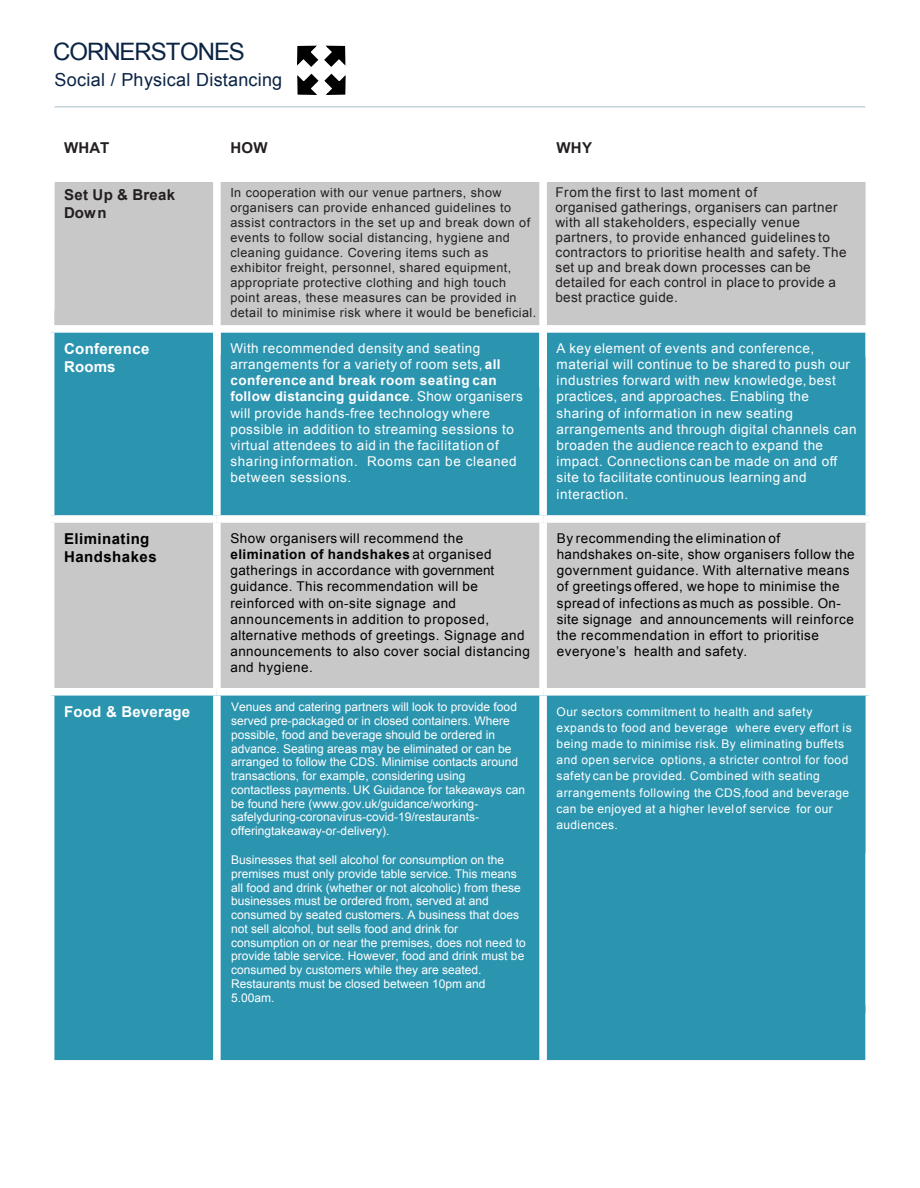
<style>
.page{position:relative;width:920px;height:1188px;background:#fff}
.page>*{position:absolute;margin:0;border:0;box-sizing:border-box;transform-origin:0 0}
.t1{font:24px "Arial";letter-spacing:-.045em;color:#0a2344}
.t2{font:18px "Arial";letter-spacing:.015em;color:#0a2344}
.t3{font:700 15px/18px "Arial";letter-spacing:.01em;color:#fff}
.t4{font:700 15px/18px "Arial";letter-spacing:.02em;color:#231f20}
.t5{font:700 15px/18px "Arial";letter-spacing:.03em;color:#000}
.t6{font:13.5px/16.2px "Arial";letter-spacing:.035em;color:#fff}
.t7{font:13.5px/16.2px "Arial";letter-spacing:.035em;color:#000}
.t8{font:13.5px/15px "Arial";letter-spacing:.035em;color:#231f20}
.t9{font:12.6px/15px "Arial";letter-spacing:.035em;color:#231f20}
.t10{font:12px/13.8px "Arial";color:#fff}
.t11{font:12px/16.2px "Arial";letter-spacing:.04em;color:#fff}
.s1{font-weight:700}
</style>
<div class="page">
<div style="left:54px;top:182px;width:815px;height:151px;background:#c8c8c8"></div>
<hr style="left:55px;top:107px;width:810px;height:1px;background:#a7bdc7">
<div style="left:54px;top:523px;width:811px;height:165px;background:#c8c8c8"></div>
<div style="left:54px;top:333px;width:811px;height:182px;background:#2b95b0"></div>
<div style="left:54px;top:696px;width:811px;height:364px;background:#2b95b0"></div>
<div style="left:213px;top:696px;width:8px;height:449px;background:#fff"></div>
<div style="left:539px;top:696px;width:8px;height:448px;background:#fff"></div>
<div style="left:213px;top:173px;width:8px;height:181px;background:#fff"></div>
<div style="left:539px;top:173px;width:8px;height:214px;background:#fff"></div>
<div style="left:865px;top:173px;width:8px;height:184px;background:#fff"></div>
<div style="left:47px;top:325px;width:170px;height:8px;background:#fff"></div>
<div style="left:217px;top:325px;width:326px;height:8px;background:#fff"></div>
<div style="left:213px;top:333px;width:8px;height:182px;background:#fff"></div>
<div style="left:543px;top:325px;width:330px;height:8px;background:#fff"></div>
<div style="left:539px;top:333px;width:8px;height:182px;background:#fff"></div>
<div style="left:213px;top:523px;width:8px;height:165px;background:#fff"></div>
<div style="left:539px;top:523px;width:8px;height:165px;background:#fff"></div>
<svg style="left:297px;top:45px;width:49px;height:50px"></svg>
<h1 class="t1" style="left:53px;top:43px;width:193px">CORNERSTONES</h1>
<h2 class="t2" style="left:55px;top:73px;width:229px">Social / Physical Distancing</h2>
<p class="t4" style="left:64px;top:140px;width:47px">WHAT</p>
<p class="t4" style="left:230px;top:140px;width:39px">HOW</p>
<p class="t4" style="left:556px;top:140px;width:37px">WHY</p>
<p class="t4" style="left:64px;top:187px;width:113px">Set Up &amp; Break<br>Down</p>
<p class="t9" style="left:230px;top:186px;width:307px">In cooperation with our venue partners, show organisers can provide enhanced guidelines to assist contractors in the set up and break down of events to follow social distancing, hygiene and cleaning guidance. Covering items such as exhibitor freight, personnel, shared equipment, appropriate protective clothing and high touch point areas, these measures can be provided in detail to minimise risk where it would be beneficial.</p>
<p class="t8" style="left:555px;top:186px;width:293px">From the first to last moment of<br>organised gatherings, organisers can partner with all stakeholders, especially venue partners, to provide enhanced guidelines to contractors to prioritise health and safety. The set up and break down processes can be detailed for each control in place to provide a best practice guide.</p>
<p class="t3" style="left:64px;top:341px;width:87px">Conference<br>Rooms</p>
<p class="t6" style="left:230px;top:341px;width:294px">With recommended density and seating arrangements for a variety of room sets, <span class="s1">all conference and break room seating can follow distancing guidance</span>. Show organisers will provide hands-free technology where possible in addition to streaming sessions to virtual attendees to aid in the facilitation of sharing information. Rooms can be cleaned between sessions.</p>
<p class="t6" style="left:556px;top:341px;width:301px">A key element of events and conference, material will continue to be shared to push our industries forward with new knowledge, best practices, and approaches. Enabling the sharing of information in new seating arrangements and through digital channels can broaden the audience reach to expand the impact. Connections can be made on and off site to facilitate continuous learning and interaction.</p>
<p class="t5" style="left:64px;top:531px;width:94px">Eliminating<br>Handshakes</p>
<p class="t7" style="left:230px;top:531px;width:301px">Show organisers will recommend the <span class="s1">elimination of handshakes</span> at organised gatherings in accordance with government guidance. This recommendation will be reinforced with on-site signage and announcements in addition to proposed, alternative methods of greetings. Signage and announcements to also cover social distancing and hygiene.</p>
<p class="t7" style="left:557px;top:531px;width:299px">By recommending the elimination of handshakes on-site, show organisers follow the government guidance. With alternative means of greetings offered, we hope to minimise the spread of infections as much as possible. On&shy;site signage and announcements will reinforce the recommendation in effort to prioritise everyone’s health and safety.</p>
<p class="t3" style="left:64px;top:704px;width:127px">Food &amp; Beverage</p>
<p class="t11" style="left:556px;top:704px;width:296px">Our sectors commitment to health and safety expands to food and beverage where every effort is being made to minimise risk. By eliminating buffets and open service options, a stricter control for food safety can be provided. Combined with seating arrangements following the CDS,food and beverage can be enjoyed at a higher level of service for our audiences.</p>
<p class="t10" style="left:231px;top:701px;width:295px">Venues and catering partners will look to provide food served pre-packaged or in closed containers. Where possible, food and beverage should be ordered in advance. Seating areas may be eliminated or can be arranged to follow the CDS. Minimise contacts around transactions, for example, considering using contactless payments. UK Guidance for takeaways can be found here (www.gov.uk/guidance/working&shy;safelyduring-coronavirus-covid-19/restaurants&shy;offeringtakeaway-or-delivery).</p>
<p class="t10" style="left:231px;top:854px;width:296px">Businesses that sell alcohol for consumption on the premises must only provide table service. This means all food and drink (whether or not alcoholic) from these businesses must be ordered from, served at and consumed by seated customers. A business that does not sell alcohol, but sells food and drink for consumption on or near the premises, does not need to provide table service. However, food and drink must be consumed by customers while they are seated.<br>Restaurants must be closed between 10pm and 5.00am.</p>
</div>
